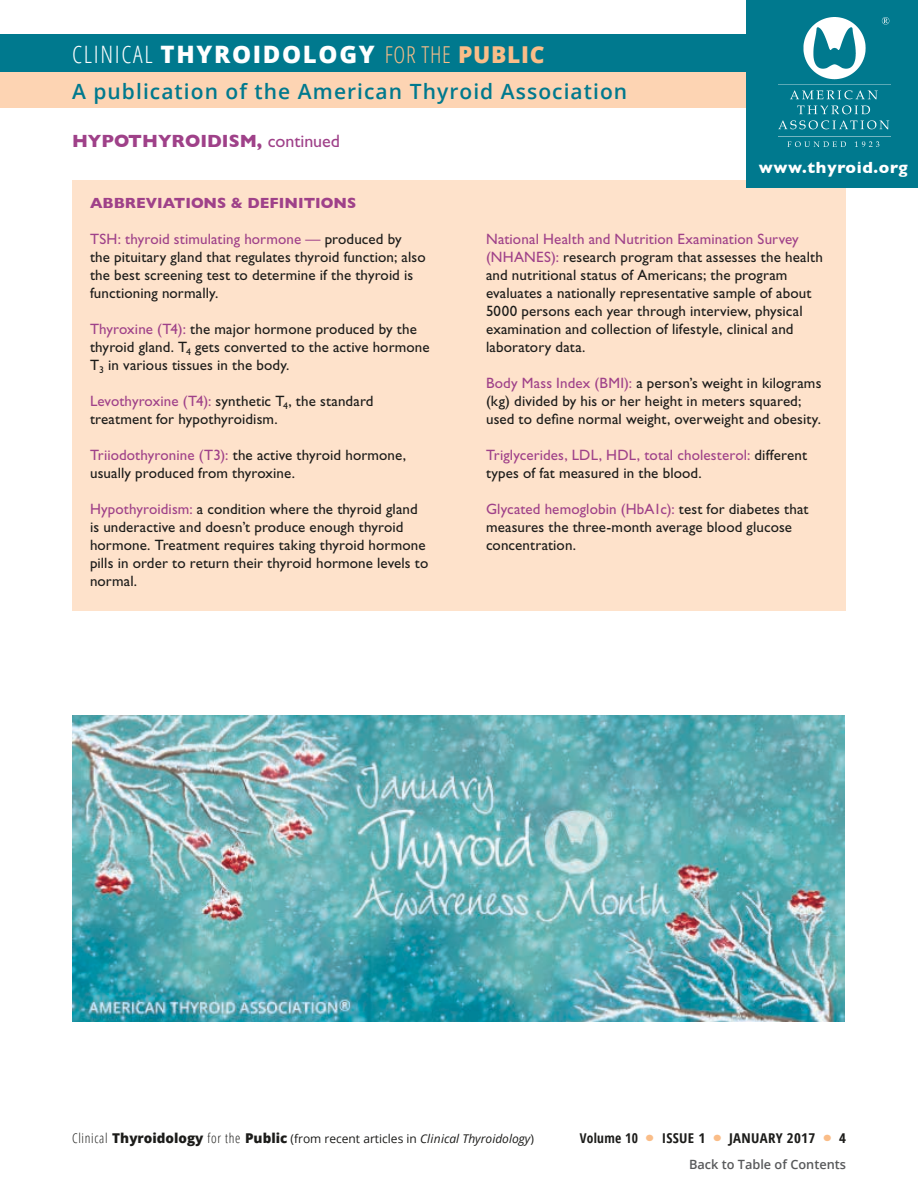
<style>
.page{position:relative;width:918px;height:1188px;background:#fff}
.page>*{position:absolute;margin:0;border:0;box-sizing:border-box;transform-origin:0 0}
.t1{font:800 24px "Open Sans";letter-spacing:.07em;color:#fff}
.t2{font:600 21px "Open Sans";letter-spacing:.05em;color:#00798e}
.Topic_Header{font:700 18px "Gill Sans";color:#9f4189}
.t3{font:700 16.5px "Gill Sans";letter-spacing:.04em;color:#fff}
.abbreviations_body{font:15px/18px "Gill Sans Std";letter-spacing:.01em;color:#1c1c1a}
.abbreviations_body-2{font:15px/18px "Gill Sans Std";letter-spacing:.01em;color:#9f4189}
.abbreviations_head{font:700 15px "Gill Sans";color:#9f4189}
.t4{font:700 condensed 13.5px "Open Sans";letter-spacing:.02em;color:#1c1c1a;scale:1.1 1}
.t5{font:700 condensed 13.5px "Open Sans";letter-spacing:.02em;color:#1c1c1a}
.t6{font:600 12.75px "Open Sans";color:#58595b}
.t7{font:12px "Open Sans";color:#1c1c1a}
.s1{font-weight:300;font-stretch:condensed}
.s2{font-weight:300;font-stretch:condensed;font-size:23.25px;color:#fabd88}
.s3{font-size:23.25px;color:#fabd88}
.s4{font-family:"Gill Sans Std";font-weight:400}
.s5{color:#9f4189}
.s6{color:#1c1c1a}
.s7{font-weight:300;font-stretch:condensed;font-size:13.5px}
.s8{font-weight:800;font-size:13.5px}
.s9{font-style:italic}
</style>
<div class="page">
<div style="left:72px;top:180px;width:774px;height:430px;background:#fee2cb"></div>
<div style="left:0;top:70px;width:918px;height:38px;background:#fdd4b3"></div>
<div style="left:0;top:35px;width:918px;height:37px;background:#00798e"></div>
<div style="left:747px;top:0;width:171px;height:188px;background:#00798e"></div>
<img style="left:778px;top:18px;width:112px;height:129px">
<img style="left:72px;top:715px;width:773px;height:306px">
<p class="t1" style="left:72px;top:36px;width:474px"><span class="s1">CLINICAL</span> THYROIDOLOGY <span class="s2">FOR THE</span> <span class="s3">PUBLIC</span></p>
<p class="t2" style="left:72px;top:77px;width:557px">A publication of the American Thyroid Association</p>
<p class="Topic_Header" style="left:72px;top:127px;width:270px">HYPOTHYROIDISM, <span class="s4">continued</span></p>
<p class="abbreviations_head" style="left:90px;top:191px;width:268px">ABBREVIATIONS &amp; DEFINITIONS</p>
<p class="abbreviations_body" style="left:90px;top:230px;width:337px"><span class="s5">TSH: thyroid stimulating hormone —</span> produced by<br>the pituitary gland that regulates thyroid function; also the best screening test to determine if the thyroid is functioning normally.</p>
<p class="abbreviations_body" style="left:90px;top:320px;width:341px"><span class="s5">Thyroxine (T4):</span> the major hormone produced by the thyroid gland. T<sub>4</sub> gets converted to the active hormone<br>T<sub>3</sub> in various tissues in the body.</p>
<p class="abbreviations_body" style="left:90px;top:392px;width:285px"><span class="s5">Levothyroxine (T4):</span> synthetic T<sub>4</sub>, the standard treatment for hypothyroidism.</p>
<p class="abbreviations_body" style="left:90px;top:446px;width:318px"><span class="s5">Triiodothyronine (T3):</span> the active thyroid hormone, usually produced from thyroxine.</p>
<p class="abbreviations_body" style="left:90px;top:500px;width:340px"><span class="s5">Hypothyroidism:</span> a condition where the thyroid gland is underactive and doesn’t produce enough thyroid hormone. Treatment requires taking thyroid hormone pills in order to return their thyroid hormone levels to normal.</p>
<p class="t3" style="left:759px;top:155px;width:150px">www.thyroid.org</p>
<p class="abbreviations_body" style="left:486px;top:230px;width:339px"><span class="s5">National Health and Nutrition Examination Survey (NHANES):</span> research program that assesses the health and nutritional status of Americans; the program evaluates a nationally representative sample of about 5000 persons each year through interview, physical examination and collection of lifestyle, clinical and laboratory data.</p>
<p class="abbreviations_body" style="left:486px;top:374px;width:337px"><span class="s5">Body Mass Index (BMI):</span> a person’s weight in kilograms (kg) divided by his or her height in meters squared; used to define normal weight, overweight and obesity.</p>
<p class="abbreviations_body-2" style="left:486px;top:446px;width:323px">Triglycerides, LDL, HDL, total cholesterol: <span class="s6">different types of fat measured in the blood.</span></p>
<p class="abbreviations_body" style="left:486px;top:500px;width:324px"><span class="s5">Glycated hemoglobin (HbA1c):</span> test for diabetes that measures the three-month average blood glucose concentration.</p>
<p class="t7" style="left:72px;top:1130px;width:463px"><span class="s7">Clinical</span> <span class="s8">Thyroidology</span> <span class="s7">for the</span> <span class="s8">Public</span> (from recent articles in <span class="s9">Clinical Thyroidology</span>)</p>
<p class="t5" style="left:580px;top:1129px;width:60px">Volume 10</p>
<p class="t4" style="left:662px;top:1129px;width:41px">ISSUE 1</p>
<p class="t4" style="left:729px;top:1129px;width:80px">JANUARY 2017</p>
<p class="t4" style="left:839px;top:1129px;width:8px">4</p>
<p class="t6" style="left:689px;top:1155px;width:158px">Back to Table of Contents</p>
</div>
